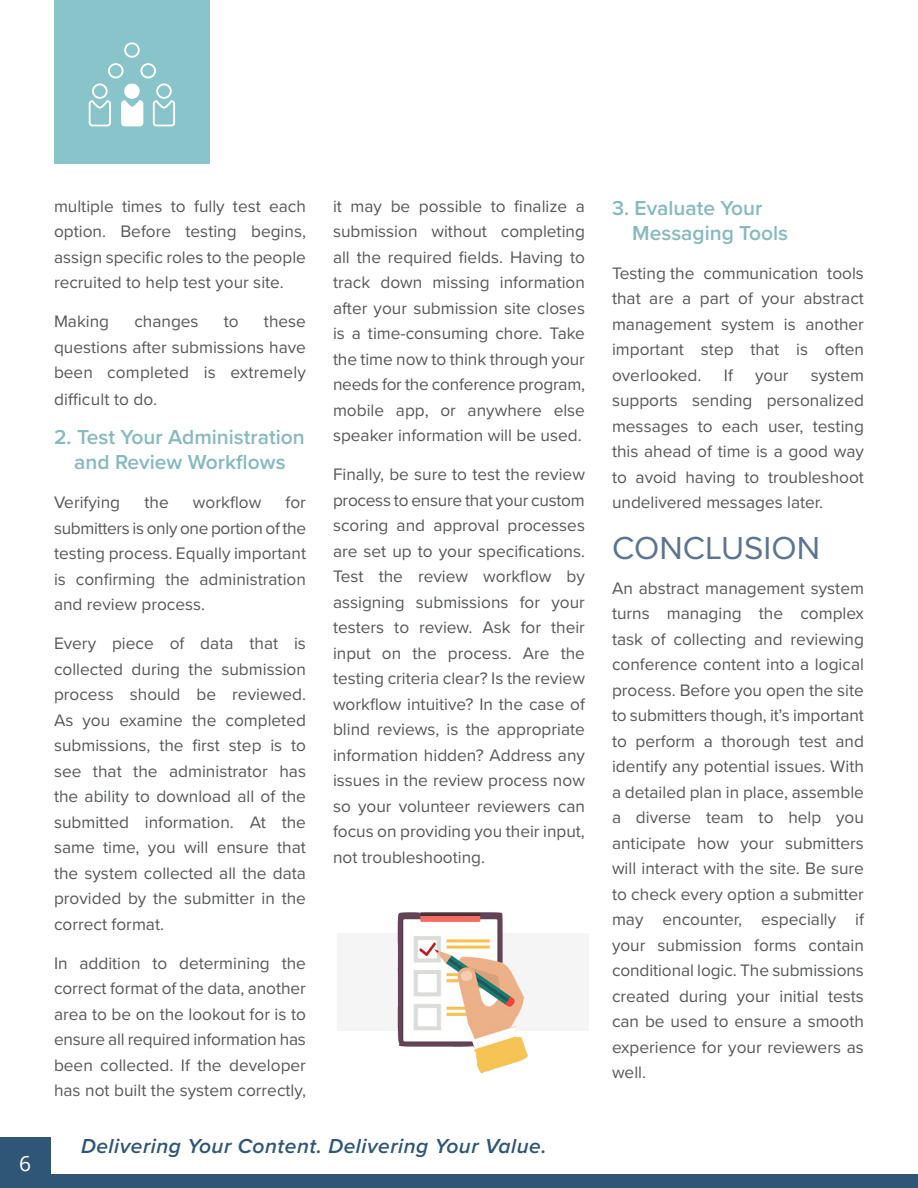
<style>
.page{position:relative;width:918px;height:1188px;background:#fff}
.page>*{position:absolute;margin:0;border:0;box-sizing:border-box;transform-origin:0 0}
.Regular_Paragraph{font:33px "Proxima Nova";color:#5b7590}
.Updated_Paragraph_Fo{font:600 21px/25.2px "Proxima Nova";color:#87b9be;text-align:center}
.t1{font:italic 600 21px "Proxima Nova";letter-spacing:.025em;color:#305676}
.t2{font:21px "Open Sans";color:#fff}
.Updated_Paragraph_Fo-2{font:17.25px/25.5px "Proxima Nova";color:#57585a;text-align:justify}
</style>
<div class="page">
<div style="left:54px;top:0;width:156px;height:164px;background:#88c4c9"></div>
<div style="left:0;top:1174px;width:918px;height:14px;background:#305676"></div>
<div style="left:0;top:1137px;width:51px;height:51px;background:#305676"></div>
<div style="left:124px;top:84px;width:16px;height:15px;background:#fff;border-radius:50%"></div>
<svg style="left:108px;top:42px;width:48px;height:36px"></svg>
<svg style="left:89px;top:84px;width:22px;height:42px"></svg>
<svg style="left:153px;top:84px;width:22px;height:42px"></svg>
<svg style="left:121px;top:100px;width:22px;height:26px"></svg>
<div style="left:337px;top:933px;width:252px;height:98px;background:#f5f5f6"></div>
<img style="left:397px;top:912px;width:131px;height:162px">
<p class="t2" style="left:19px;top:1149px;width:14px">6</p>
<p class="Updated_Paragraph_Fo-2" style="left:54px;top:194px;width:254px">multiple times to fully test each option. Before testing begins, assign specific roles to the people recruited to help test your site.</p>
<p class="Updated_Paragraph_Fo-2" style="left:54px;top:309px;width:57px">Making</p>
<p class="Updated_Paragraph_Fo-2" style="left:134px;top:309px;width:66px">changes</p>
<p class="Updated_Paragraph_Fo-2" style="left:224px;top:309px;width:16px">to</p>
<p class="Updated_Paragraph_Fo-2" style="left:54px;top:309px;width:254px;line-height:26px;text-indent:210px">these questions after submissions have been completed is extremely difficult to do.</p>
<p class="Updated_Paragraph_Fo" style="left:54px;top:425px;width:252px">2. Test Your Administration and Review Workflows</p>
<p class="Updated_Paragraph_Fo-2" style="left:54px;top:490px;width:68px">Verifying</p>
<p class="Updated_Paragraph_Fo-2" style="left:144px;top:490px;width:26px">the</p>
<p class="Updated_Paragraph_Fo-2" style="left:193px;top:490px;width:70px">workflow</p>
<p class="Updated_Paragraph_Fo-2" style="left:54px;top:490px;width:254px;text-indent:232px">for submitters is only one portion of the testing process. Equally important is confirming the administration and review process.</p>
<p class="Updated_Paragraph_Fo-2" style="left:54px;top:631px;width:254px">Every piece of data that is collected during the submission process should be reviewed.<br>As you examine the completed submissions, the first step is to see that the administrator has the ability to download all of the submitted information. At the same time, you will ensure that the system collected all the data provided by the submitter in the correct format.</p>
<p class="Updated_Paragraph_Fo-2" style="left:54px;top:950px;width:254px">In addition to determining the correct format of the data, another area to be on the lookout for is to ensure all required information has been collected. If the developer has not built the system correctly,</p>
<p class="Updated_Paragraph_Fo-2" style="left:333px;top:194px;width:254px">it may be possible to finalize a submission without completing all the required fields. Having to track down missing information after your submission site closes is a time-consuming chore. Take the time now to think through your needs for the conference program, mobile app, or anywhere else speaker information will be used.</p>
<p class="Updated_Paragraph_Fo-2" style="left:333px;top:462px;width:254px">Finally, be sure to test the review process to ensure that your custom scoring and approval processes are set up to your specifications.<br>Test the review workflow by assigning submissions for your testers to review. Ask for their input on the process. Are the testing criteria clear? Is the review workflow intuitive? In the case of blind reviews, is the appropriate information hidden? Address any issues in the review process now so your volunteer reviewers can focus on providing you their input, not troubleshooting.</p>
<p class="t1" style="left:81px;top:1133px;width:467px">Delivering Your Content. Delivering Your Value.</p>
<p class="Updated_Paragraph_Fo" style="left:632px;top:196px;width:157px;text-align:left;text-indent:-20px">3. Evaluate Your<br>Messaging Tools</p>
<p class="Updated_Paragraph_Fo-2" style="left:612px;top:261px;width:254px">Testing the communication tools that are a part of your abstract management system is another important step that is often overlooked.</p>
<p class="Updated_Paragraph_Fo-2" style="left:724px;top:363px;width:11px">If</p>
<p class="Updated_Paragraph_Fo-2" style="left:755px;top:363px;width:35px">your</p>
<p class="Updated_Paragraph_Fo-2" style="left:612px;top:363px;width:254px;text-indent:199px">system supports sending personalized messages to each user, testing this ahead of time is a good way to avoid having to troubleshoot undelivered messages later.</p>
<p class="Regular_Paragraph" style="left:612px;top:529px;width:210px">CONCLUSION</p>
<p class="Updated_Paragraph_Fo-2" style="left:612px;top:576px;width:254px">An abstract management system turns managing the complex task of collecting and reviewing conference content into a logical process. Before you open the site to submitters though, it’s important to perform a thorough test and identify any potential issues. With a detailed plan in place, assemble a diverse team to help you anticipate how your submitters will interact with the site. Be sure to check every option a submitter may encounter, especially if your submission forms contain conditional logic. The submissions created during your initial tests can be used to ensure a smooth experience for your reviewers as well.</p>
</div>
